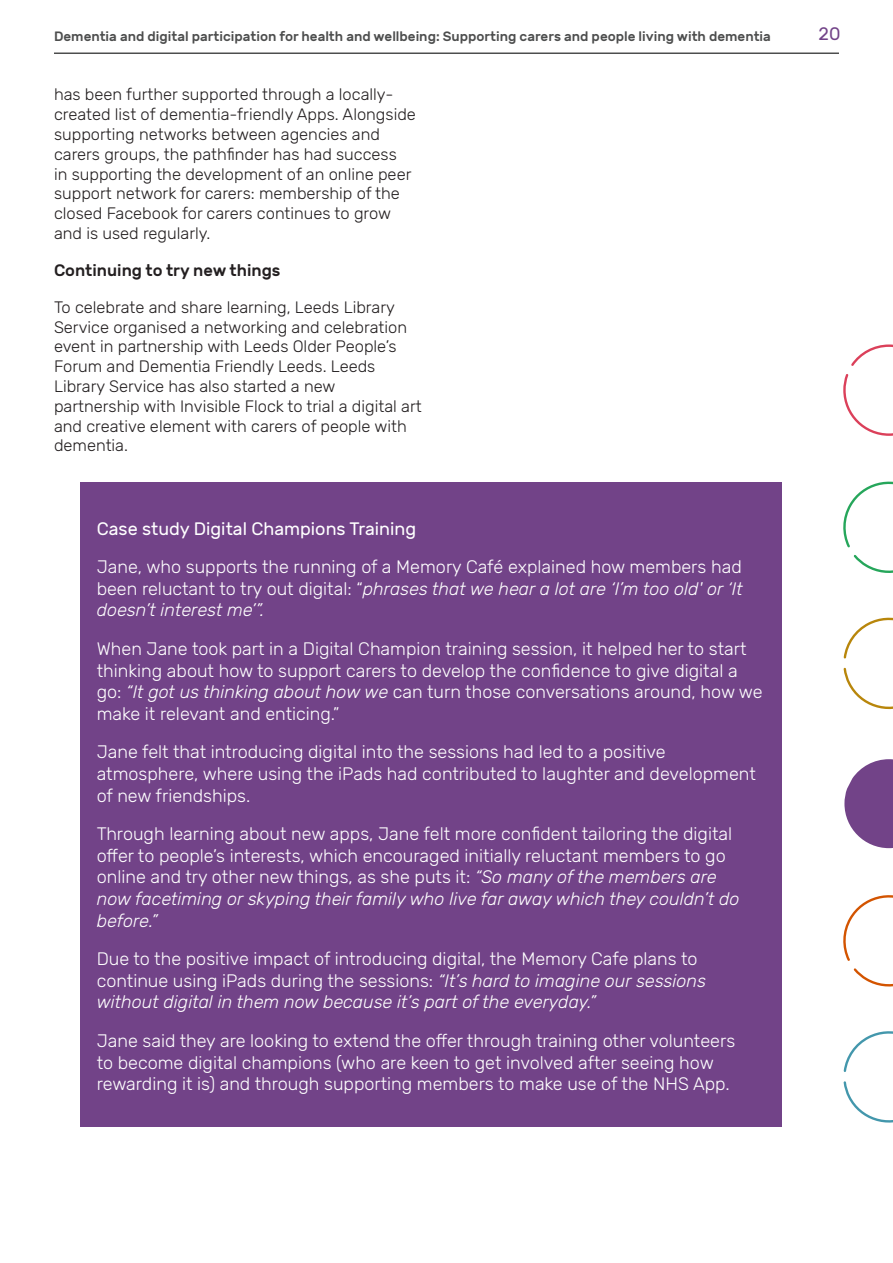
<style>
.page{position:relative;width:893px;height:1263px;background:#fff}
.page>*{position:absolute;margin:0;border:0;box-sizing:border-box;transform-origin:0 0}
.t1{font:300 18px/21.6px "Rubik";color:#fff}
.t2{font:18px "Rubik";color:#fff}
.t3{font:18px "Rubik";color:#724388}
.t4{font:300 16.5px/19.8px "Rubik";color:#231f20}
.t5{font:500 16.5px "Rubik";color:#231f20}
.t6{font:500 13.5px "Rubik";color:#4d4e4e}
.s1{font-style:italic}
</style>
<div class="page">
<svg style="left:843px;top:344px;width:50px;height:92px"></svg>
<svg style="left:844px;top:759px;width:49px;height:89px"></svg>
<svg style="left:843px;top:481px;width:50px;height:92px"></svg>
<svg style="left:843px;top:895px;width:50px;height:92px"></svg>
<svg style="left:843px;top:617px;width:50px;height:93px"></svg>
<svg style="left:843px;top:1031px;width:50px;height:92px"></svg>
<hr style="left:54px;top:52px;width:785px;height:2px;background:#4d4e4e">
<div style="left:80px;top:482px;width:701px;height:645px;background:#724388"></div>
<p class="t6" style="left:54px;top:29px;width:718px">Dementia and digital participation for health and wellbeing: Supporting carers and people living with dementia</p>
<p class="t3" style="left:819px;top:24px;width:23px">20</p>
<p class="t4" style="left:54px;top:85px;width:363px">has been further supported through a locally&shy;created list of dementia-friendly Apps. Alongside supporting networks between agencies and carers groups, the pathfinder has had success<br>in supporting the development of an online peer support network for carers: membership of the closed Facebook for carers continues to grow and is used regularly.</p>
<p class="t5" style="left:54px;top:261px;width:228px">Continuing to try new things</p>
<p class="t4" style="left:54px;top:298px;width:369px">To celebrate and share learning, Leeds Library Service organised a networking and celebration event in partnership with Leeds Older People’s Forum and Dementia Friendly Leeds. Leeds Library Service has also started a new partnership with Invisible Flock to trial a digital art and creative element with carers of people with dementia.</p>
<p class="t2" style="left:97px;top:518px;width:321px">Case study Digital Champions Training</p>
<p class="t1" style="left:97px;top:557px;width:647px;text-align:justify">Jane, who supports the running of a Memory Café explained how members had been reluctant to try out digital: “<span class="s1">phrases that we hear a lot are ‘I’m too old' or ‘It doesn’t interest me’”.</span></p>
<p class="t1" style="left:97px;top:638px;width:667px">When Jane took part in a Digital Champion training session, it helped her to start thinking about how to support carers to develop the confidence to give digital a go: <span class="s1">“It got us thinking about how we</span> can turn those conversations around, how we make it relevant and enticing.”</p>
<p class="t1" style="left:97px;top:742px;width:661px">Jane felt that introducing digital into the sessions had led to a positive atmosphere, where using the iPads had contributed to laughter and development of new friendships.</p>
<p class="t1" style="left:97px;top:824px;width:644px">Through learning about new apps, Jane felt more confident tailoring the digital offer to people’s interests, which encouraged initially reluctant members to go online and try other new things, as she puts it: <span class="s1">“So many of the members are now facetiming or skyping their family who live far away which they couldn’t do before.”</span></p>
<p class="t1" style="left:97px;top:949px;width:611px">Due to the positive impact of introducing digital, the Memory Cafe plans to continue using iPads during the sessions: <span class="s1">“It’s hard to imagine our sessions without digital in them now because it’s part of the everyday.”</span></p>
<p class="t1" style="left:97px;top:1030px;width:640px">Jane said they are looking to extend the offer through training other volunteers to become digital champions (who are keen to get involved after seeing how rewarding it is) and through supporting members to make use of the NHS App.</p>
</div>
